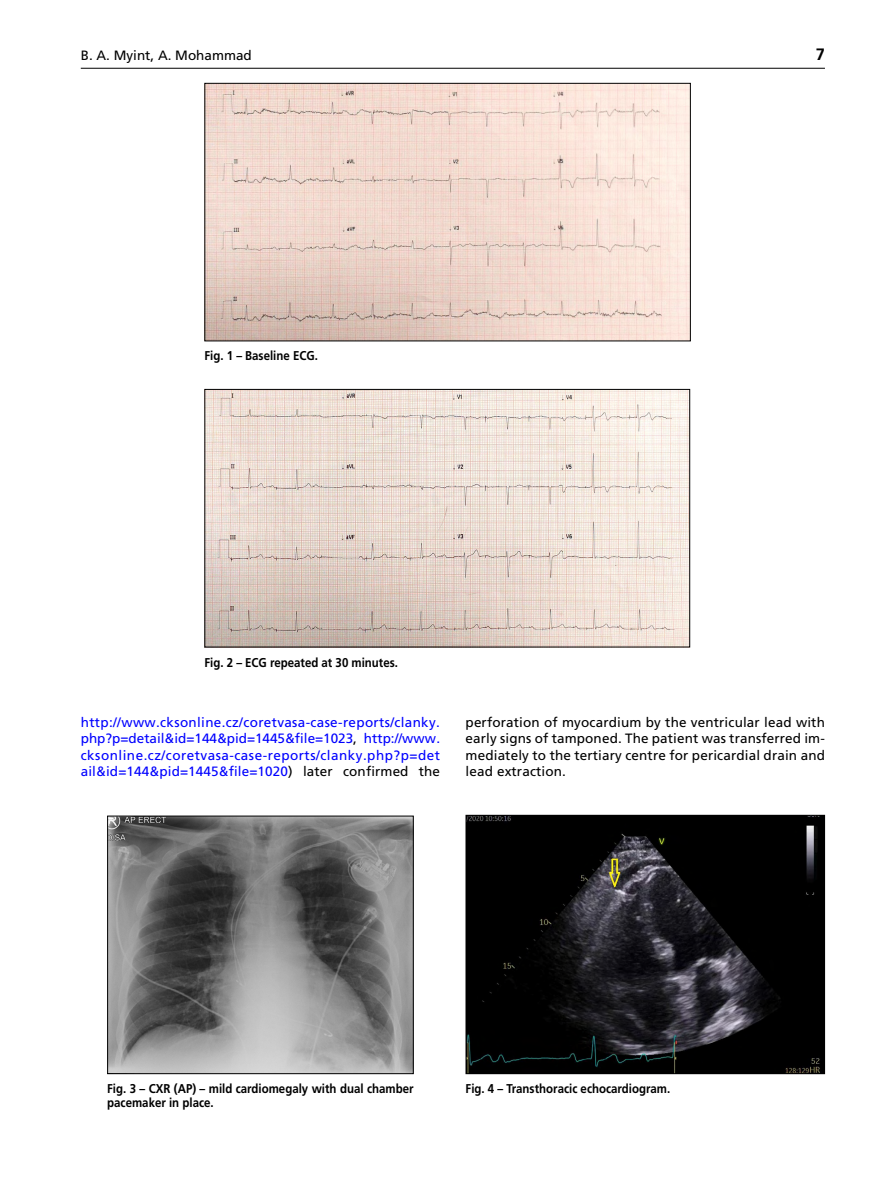
<style>
.page{position:relative;width:893px;height:1191px;background:#fff}
.page>*{position:absolute;margin:0;border:0;box-sizing:border-box;transform-origin:0 0}
.t1{font:700 16.5px "Frutiger CE";color:#000}
.t2{font:13.5px/16.5px "Frutiger CE";letter-spacing:.01em;color:#00f;text-align:justify}
.t3{font:13.5px/16.5px "Frutiger CE";letter-spacing:.01em;color:#000;text-align:justify}
.t4{font:700 12.75px/14.2px "Frutiger CE";color:#000;scale:.9 1}
.s1{color:#000}
</style>
<div class="page">
<hr style="left:81px;top:68px;width:744px;height:1px;background:#000">
<img style="left:206px;top:85px;width:483px;height:254px">
<div style="left:204px;top:83px;width:487px;height:258px;border:1px solid #000"></div>
<img style="left:206px;top:391px;width:482px;height:254px">
<div style="left:204px;top:389px;width:486px;height:258px;border:1px solid #000"></div>
<img style="left:109px;top:817px;width:303px;height:255px">
<div style="left:107px;top:815px;width:307px;height:259px;border:1px solid #000"></div>
<img style="left:468px;top:817px;width:355px;height:255px">
<div style="left:466px;top:815px;width:359px;height:259px;border:1px solid #000"></div>
<p class="t3" style="left:81px;top:47px;width:173px">B . A. Myint, A. Mohammad</p>
<p class="t1" style="left:816px;top:44px;width:11px">7</p>
<p class="t4" style="left:204px;top:349px;width:128px">Fig. 1 – Baseline ECG.</p>
<p class="t4" style="left:204px;top:655px;width:217px">Fig. 2 – ECG repeated at 30 minutes.</p>
<p class="t2" style="left:81px;top:713px;width:361px">http://www.cksonline.cz/coretvasa-case-reports/clanky. php?p=detail&amp;id=144&amp;pid=1445&amp;file=1023<span class="s1">,</span> http://www. cksonline.cz/coretvasa-case-reports/clanky.php?p=det ail&amp;id=144&amp;pid=1445&amp;file=1020<span class="s1">) later confirmed the</span></p>
<p class="t3" style="left:466px;top:713px;width:361px">perforation of myocardium by the ventricular lead with early signs of tamponed. The patient was transferred im&shy;mediately to the tertiary centre for pericardial drain and lead extraction.</p>
<p class="t4" style="left:107px;top:1081px;width:342px">Fig. 3 – CXR (AP) – mild cardiomegaly with dual chamber pacemaker in place.</p>
<p class="t4" style="left:466px;top:1081px;width:229px">Fig. 4 – Transthoracic echocardiogram.</p>
</div>
